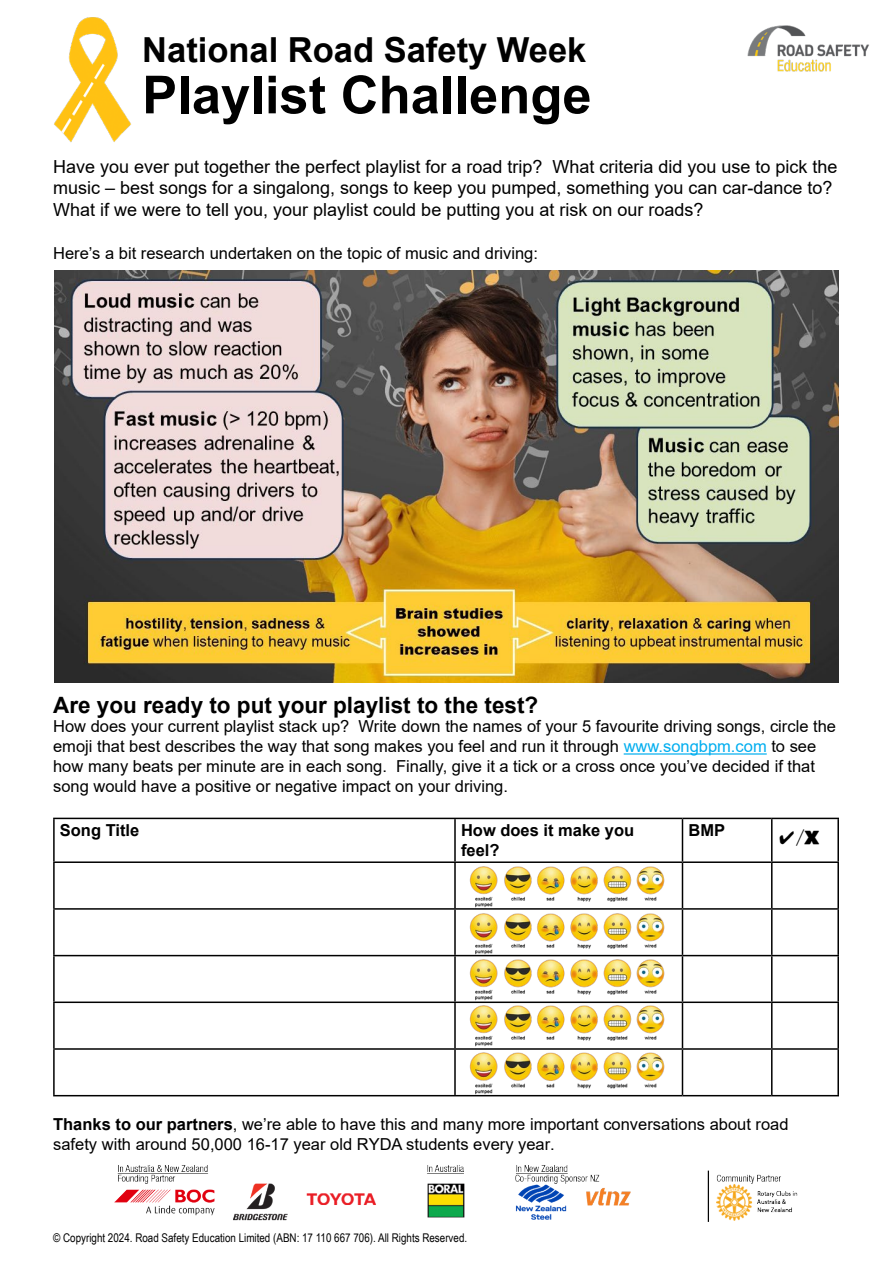
<style>
.page{position:relative;width:893px;height:1263px;background:#fff}
.page>*{position:absolute;margin:0;border:0;box-sizing:border-box;transform-origin:0 0}
.t1{font:700 52.5px "Arial";color:#000}
.t2{font:700 34.5px "Arial";color:#000}
.t3{font:700 22.5px "Arial";color:#000}
.t4{font:18px/21.6px "Arial";color:#000}
.t5{font:18px "MS Gothic";color:#000}
.t6{font:16.5px/19.8px "Arial";color:#000}
.t7{font:700 16.5px/19.8px "Arial";color:#000}
.t8{font:12px "Arial Narrow";color:#000}
.s1{color:#00aeef}
.s2{font-family:"Bowlby One SC"}
.s3{font-weight:700}
</style>
<div class="page">
<hr style="left:624px;top:753px;width:143px;height:2px;background:#00aeef">
<hr style="left:53px;top:818px;width:402px;height:1px;background:#000">
<hr style="left:53px;top:819px;width:2px;height:42px;background:#000">
<hr style="left:455px;top:818px;width:227px;height:1px;background:#000">
<hr style="left:454px;top:819px;width:2px;height:42px;background:#000">
<hr style="left:682px;top:818px;width:90px;height:1px;background:#000">
<hr style="left:682px;top:819px;width:1px;height:42px;background:#000">
<hr style="left:772px;top:818px;width:67px;height:1px;background:#000">
<hr style="left:771px;top:819px;width:1px;height:42px;background:#000">
<hr style="left:837px;top:819px;width:2px;height:42px;background:#000">
<hr style="left:53px;top:861px;width:402px;height:2px;background:#000">
<hr style="left:53px;top:863px;width:2px;height:45px;background:#000">
<hr style="left:455px;top:861px;width:227px;height:2px;background:#000">
<hr style="left:454px;top:863px;width:2px;height:45px;background:#000">
<hr style="left:682px;top:861px;width:90px;height:2px;background:#000">
<hr style="left:682px;top:863px;width:1px;height:45px;background:#000">
<hr style="left:772px;top:861px;width:67px;height:2px;background:#000">
<hr style="left:771px;top:863px;width:1px;height:45px;background:#000">
<hr style="left:837px;top:863px;width:2px;height:45px;background:#000">
<hr style="left:53px;top:908px;width:402px;height:2px;background:#000">
<hr style="left:53px;top:910px;width:2px;height:45px;background:#000">
<hr style="left:455px;top:908px;width:227px;height:2px;background:#000">
<hr style="left:454px;top:910px;width:2px;height:45px;background:#000">
<hr style="left:682px;top:908px;width:90px;height:2px;background:#000">
<hr style="left:682px;top:910px;width:1px;height:45px;background:#000">
<hr style="left:772px;top:908px;width:67px;height:2px;background:#000">
<hr style="left:771px;top:910px;width:1px;height:45px;background:#000">
<hr style="left:837px;top:910px;width:2px;height:45px;background:#000">
<hr style="left:53px;top:955px;width:402px;height:1px;background:#000">
<hr style="left:53px;top:956px;width:2px;height:45px;background:#000">
<hr style="left:455px;top:955px;width:227px;height:1px;background:#000">
<hr style="left:454px;top:956px;width:2px;height:45px;background:#000">
<hr style="left:682px;top:955px;width:90px;height:1px;background:#000">
<hr style="left:682px;top:956px;width:1px;height:45px;background:#000">
<hr style="left:772px;top:955px;width:67px;height:1px;background:#000">
<hr style="left:771px;top:956px;width:1px;height:45px;background:#000">
<hr style="left:837px;top:956px;width:2px;height:45px;background:#000">
<hr style="left:53px;top:1001px;width:402px;height:2px;background:#000">
<hr style="left:53px;top:1003px;width:2px;height:45px;background:#000">
<hr style="left:455px;top:1001px;width:227px;height:2px;background:#000">
<hr style="left:454px;top:1003px;width:2px;height:45px;background:#000">
<hr style="left:682px;top:1001px;width:90px;height:2px;background:#000">
<hr style="left:682px;top:1003px;width:1px;height:45px;background:#000">
<hr style="left:772px;top:1001px;width:67px;height:2px;background:#000">
<hr style="left:771px;top:1003px;width:1px;height:45px;background:#000">
<hr style="left:837px;top:1003px;width:2px;height:45px;background:#000">
<hr style="left:53px;top:1048px;width:402px;height:2px;background:#000">
<hr style="left:53px;top:1050px;width:2px;height:45px;background:#000">
<hr style="left:455px;top:1048px;width:227px;height:2px;background:#000">
<hr style="left:454px;top:1050px;width:2px;height:45px;background:#000">
<hr style="left:682px;top:1048px;width:90px;height:2px;background:#000">
<hr style="left:682px;top:1050px;width:1px;height:45px;background:#000">
<hr style="left:772px;top:1048px;width:67px;height:2px;background:#000">
<hr style="left:771px;top:1050px;width:1px;height:45px;background:#000">
<hr style="left:837px;top:1050px;width:2px;height:45px;background:#000">
<hr style="left:53px;top:1095px;width:402px;height:1px;background:#000">
<hr style="left:455px;top:1095px;width:227px;height:1px;background:#000">
<hr style="left:682px;top:1095px;width:90px;height:1px;background:#000">
<hr style="left:772px;top:1095px;width:67px;height:1px;background:#000">
<img style="left:54px;top:270px;width:785px;height:412px">
<img style="left:747px;top:25px;width:122px;height:47px">
<img style="left:54px;top:17px;width:77px;height:125px">
<img style="left:469px;top:866px;width:196px;height:181px">
<img style="left:469px;top:1052px;width:196px;height:43px">
<img style="left:114px;top:1165px;width:684px;height:56px">
<h2 class="t2" style="left:142px;top:26px;width:446px">National Road Safety Week</h2>
<h1 class="t1" style="left:142px;top:58px;width:451px">Playlist Challenge</h1>
<p class="t4" style="left:53px;top:155px;width:786px">Have you ever put together the perfect playlist for a road trip? What criteria did you use to pick the music – best songs for a singalong, songs to keep you pumped, something you can car-dance to?<br>What if we were to tell you, your playlist could be putting you at risk on our roads?</p>
<p class="t6" style="left:53px;top:243px;width:486px">Here’s a bit research undertaken on the topic of music and driving:</p>
<h3 class="t3" style="left:53px;top:689px;width:487px">Are you ready to put your playlist to the test?</h3>
<p class="t6" style="left:53px;top:717px;width:784px">How does your current playlist stack up? Write down the names of your 5 favourite driving songs, circle the emoji that best describes the way that song makes you feel and run it through <span class="s1">www.songbpm.com</span> to see how many beats per minute are in each song. Finally, give it a tick or a cross once you’ve decided if that song would have a positive or negative impact on your driving.</p>
<p class="t7" style="left:60px;top:821px;width:81px">Song Title</p>
<p class="t7" style="left:461px;top:821px;width:175px">How does it make you feel?</p>
<p class="t7" style="left:688px;top:821px;width:38px">BMP</p>
<p class="t5" style="left:778px;top:829px;width:43px">✔/<span class="s2">X</span></p>
<p class="t6" style="left:53px;top:1114px;width:737px"><span class="s3">Thanks to our partners</span>, we’re able to have this and many more important conversations about road safety with around 50,000 16-17 year old RYDA students every year.</p>
<p class="t8" style="left:53px;top:1229px;width:416px">© Copyright 2024. Road Safety Education Limited (ABN: 17 110 667 706). All Rights Reserved.</p>
</div>
